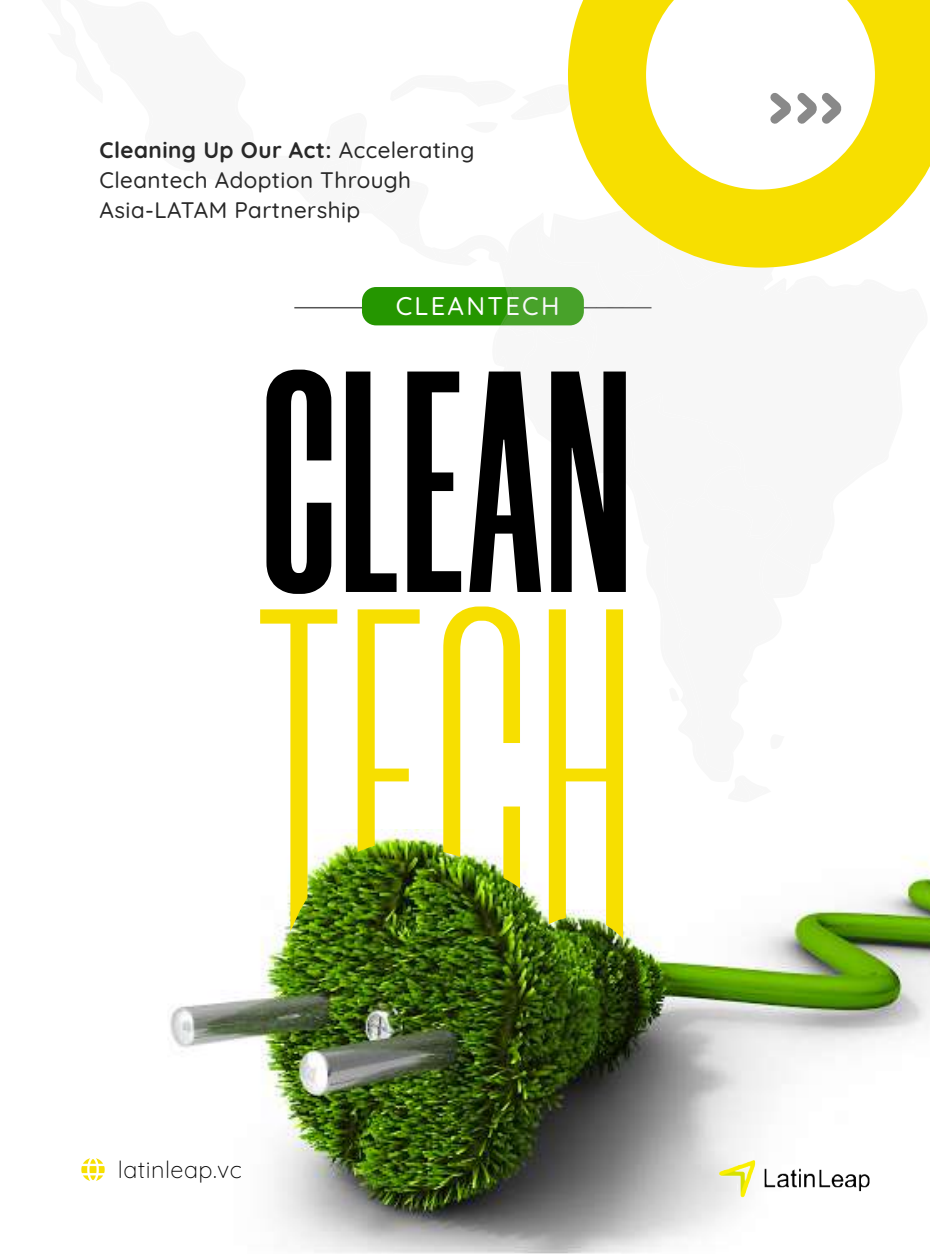
<style>
.page{position:relative;width:930px;height:1254px;background:#fff}
.page>*{position:absolute;margin:0;border:0;box-sizing:border-box;transform-origin:0 0}
.t1{font:300 473.7px "Morganite";color:#f7df00}
.t2{font:700 315.3px "Morganite";letter-spacing:.015em;color:#000}
.t3{font:500 25.65px "Quicksand";letter-spacing:.09em;color:#fff}
.t4{font:300 23.7px "Quicksand";letter-spacing:.02em;color:#000}
.t5{font:500 22.5px/30px "Quicksand";letter-spacing:.02em;color:#282828}
.s1{font-weight:700}
</style>
<div class="page">
<hr style="left:294px;top:307px;width:357px;height:1px;background:#545454">
<svg style="left:309px;top:287px;width:343px;height:39px"></svg>
<svg style="left:568px;top:0;width:361px;height:268px"></svg>
<img style="left:170px;top:829px;width:759px;height:425px">
<svg style="left:81px;top:1158px;width:24px;height:23px"></svg>
<img style="left:764px;top:1164px;width:105px;height:27px">
<img style="left:712px;top:1160px;width:42px;height:38px">
<p class="t5" style="left:100px;top:133px;width:376px"><span class="s1">Cleaning Up Our Act:</span> Accelerating<br>Cleantech Adoption Through<br>Asia-LATAM Partnership</p>
<p class="t3" style="left:395px;top:286px;width:165px">CLEANTECH</p>
<h2 class="t2" style="left:262px;top:321px;width:370px">CLEAN</h2>
<h1 class="t1" style="left:259px;top:540px;width:377px">TECH</h1>
<p class="t4" style="left:118px;top:1151px;width:125px">latinleap.vc</p>
</div>
